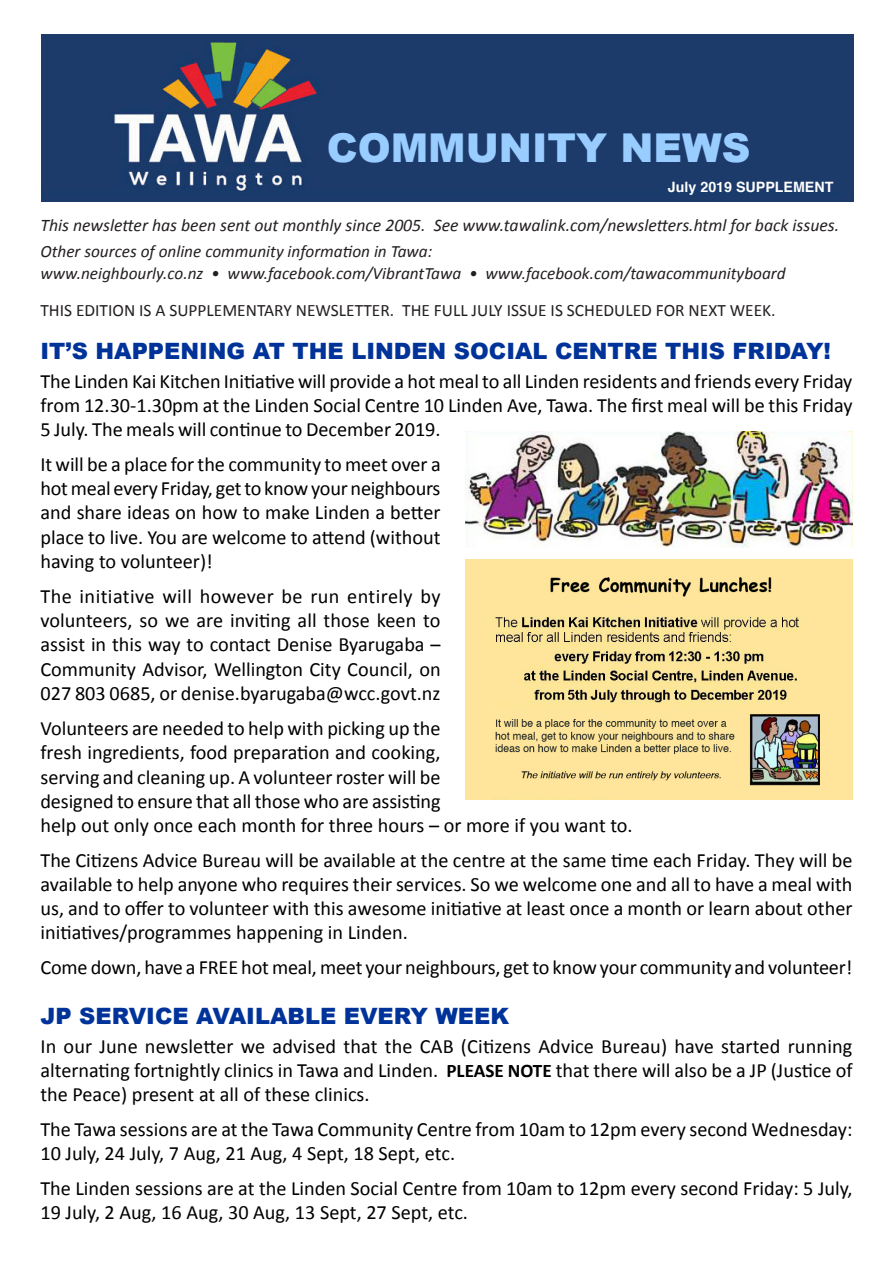
<style>
.page{position:relative;width:893px;height:1263px;background:#fff}
.page>*{position:absolute;margin:0;border:0;box-sizing:border-box;transform-origin:0 0}
.t1{font:900 39.75px "Arial";color:#9cf}
.t2{font:900 22.5px "Arial";color:#039}
.t3{font:20.25px/24.3px "Calibri";color:#000;text-align:justify}
.t4{font:italic 17.7px "Calibri";color:#231f20}
.t5{font:17.4px "Calibri";color:#231f20}
.t6{font:italic 17.25px "Calibri";color:#231f20}
.t7{font:700 14.25px "Helvetica";color:#fff}
.s1{font-weight:700;font-size:19.2px}
</style>
<div class="page">
<img style="left:42px;top:34px;width:811px;height:168px">
<img style="left:466px;top:431px;width:386px;height:117px">
<img style="left:465px;top:559px;width:387px;height:240px">
<p class="t1" style="left:327px;top:119px;width:425px">COMMUNITY NEWS</p>
<p class="t7" style="left:668px;top:175px;width:167px">July 2019 SUPPLEMENT</p>
<p class="t4" style="left:40px;top:214px;width:800px">This newsletter has been sent out monthly since 2005. See www.tawalink.com/newsletters.html for back issues.</p>
<p class="t6" style="left:40px;top:240px;width:393px">Other sources of online community information in Tawa:</p>
<p class="t6" style="left:40px;top:262px;width:747px">www.neighbourly.co.nz • www.facebook.com/VibrantTawa • www.facebook.com/tawacommunityboard</p>
<p class="t5" style="left:40px;top:299px;width:737px">THIS EDITION IS A SUPPLEMENTARY NEWSLETTER. THE FULL JULY ISSUE IS SCHEDULED FOR NEXT WEEK.</p>
<p class="t2" style="left:40px;top:335px;width:792px">IT’S HAPPENING AT THE LINDEN SOCIAL CENTRE THIS FRIDAY!</p>
<p class="t3" style="left:40px;top:368px;width:814px">The Linden Kai Kitchen Initiative will provide a hot meal to all Linden residents and friends every Friday from 12.30-1.30pm at the Linden Social Centre 10 Linden Ave, Tawa. The first meal will be this Friday</p>
<p class="t3" style="left:40px;top:416px;width:402px">5 July. The meals will continue to December 2019.</p>
<p class="t3" style="left:40px;top:451px;width:402px">It will be a place for the community to meet over a hot meal every Friday, get to know your neighbours and share ideas on how to make Linden a better place to live. You are welcome to attend (without having to volunteer)!</p>
<p class="t3" style="left:40px;top:583px;width:402px">The initiative will however be run entirely by volunteers, so we are inviting all those keen to assist in this way to contact Denise Byarugaba – Community Advisor, Wellington City Council, on 027 803 0685, or denise.byarugaba@wcc.govt.nz</p>
<p class="t3" style="left:40px;top:715px;width:402px">Volunteers are needed to help with picking up the fresh ingredients, food preparation and cooking, serving and cleaning up. A volunteer roster will be designed to ensure that all those who are assisting</p>
<p class="t3" style="left:40px;top:812px;width:594px">help out only once each month for three hours – or more if you want to.</p>
<p class="t3" style="left:40px;top:847px;width:814px">The Citizens Advice Bureau will be available at the centre at the same time each Friday. They will be available to help anyone who requires their services. So we welcome one and all to have a meal with us, and to offer to volunteer with this awesome initiative at least once a month or learn about other initiatives/programmes happening in Linden.</p>
<p class="t3" style="left:40px;top:954px;width:813px">Come down, have a FREE hot meal, meet your neighbours, get to know your community and volunteer!</p>
<p class="t2" style="left:40px;top:1000px;width:470px">JP SERVICE AVAILABLE EVERY WEEK</p>
<p class="t3" style="left:40px;top:1033px;width:814px">In our June newsletter we advised that the CAB (Citizens Advice Bureau) have started running alternating fortnightly clinics in Tawa and Linden. <span class="s1">PLEASE NOTE</span> that there will also be a JP (Justice of the Peace) present at all of these clinics.</p>
<p class="t3" style="left:40px;top:1116px;width:814px">The Tawa sessions are at the Tawa Community Centre from 10am to 12pm every second Wednesday:<br>10 July, 24 July, 7 Aug, 21 Aug, 4 Sept, 18 Sept, etc.</p>
<p class="t3" style="left:40px;top:1175px;width:814px">The Linden sessions are at the Linden Social Centre from 10am to 12pm every second Friday: 5 July,<br>19 July, 2 Aug, 16 Aug, 30 Aug, 13 Sept, 27 Sept, etc.</p>
</div>
